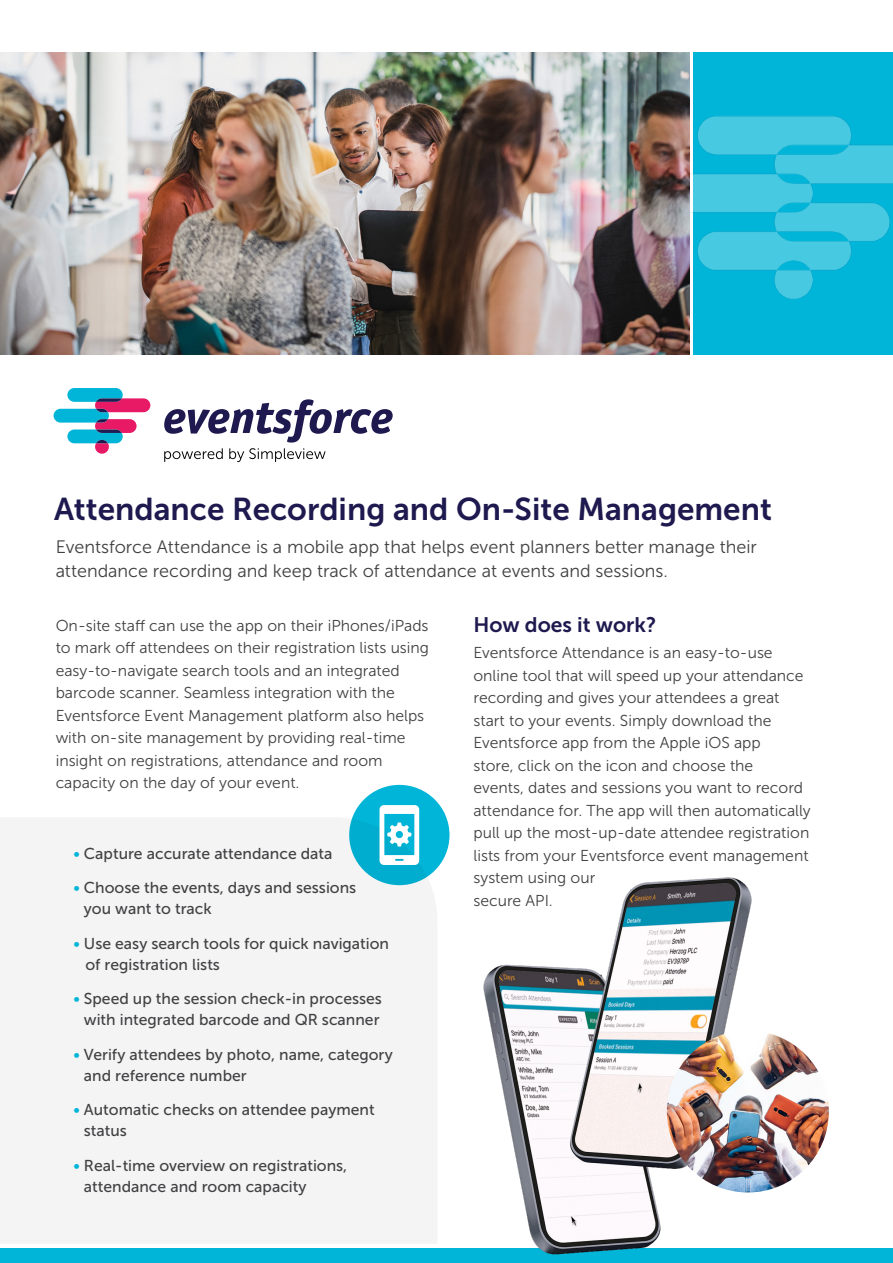
<style>
.page{position:relative;width:893px;height:1263px;background:#fff}
.page>*{position:absolute;margin:0;border:0;box-sizing:border-box;transform-origin:0 0}
.t1{font:31.5px "Museo Sans 700";color:#1e194e}
.t2{font:21px "Museo Sans 700";color:#1e194e}
.t3{font:18px/24px "Museo Sans 300";color:#414042}
.t4{font:15.75px/22.5px "Museo Sans 300";color:#414042}
.t5{font:15.75px/21px "Museo Sans 500";color:#414042}
.s1{color:#00b5d7}
</style>
<div class="page">
<div style="left:0;top:818px;width:437px;height:425px;background:#f4f4f5"></div>
<div style="left:693px;top:52px;width:200px;height:303px;background:#00b5d7"></div>
<img style="left:689px;top:88px;width:204px;height:232px">
<img style="left:0;top:52px;width:689px;height:303px">
<div style="left:0;top:1248px;width:893px;height:15px;background:#00b5d7"></div>
<svg style="left:54px;top:388px;width:96px;height:66px"></svg>
<svg style="left:164px;top:399px;width:229px;height:63px"></svg>
<img style="left:483px;top:877px;width:280px;height:378px">
<div style="left:349px;top:785px;width:100px;height:100px;background:#00b5d7;border-radius:50%"></div>
<svg style="left:379px;top:805px;width:40px;height:60px"></svg>
<img style="left:667px;top:1030px;width:162px;height:162px;border-radius:81px">
<h1 class="t1" style="left:54px;top:492px;width:719px">Attendance Recording and On-Site Management</h1>
<p class="t3" style="left:56px;top:535px;width:703px">Eventsforce Attendance is a mobile app that helps event planners better manage their attendance recording and keep track of attendance at events and sessions.</p>
<p class="t4" style="left:56px;top:614px;width:375px">On-site staff can use the app on their iPhones/iPads to mark off attendees on their registration lists using easy-to-navigate search tools and an integrated barcode scanner. Seamless integration with the Eventsforce Event Management platform also helps with on-site management by providing real-time insight on registrations, attendance and room capacity on the day of your event.</p>
<h2 class="t2" style="left:473px;top:613px;width:184px">How does it work?</h2>
<p class="t4" style="left:473px;top:642px;width:339px">Eventsforce Attendance is an easy-to-use online tool that will speed up your attendance recording and gives your attendees a great start to your events. Simply download the Eventsforce app from the Apple iOS app<br>store, click on the icon and choose the<br>events, dates and sessions you want to record attendance for. The app will then automatically pull up the most-up-date attendee registration lists from your Eventsforce event management system using our<br>secure API.</p>
<p class="t5" style="left:73px;top:843px;width:261px"><span class="s1">•</span> Capture accurate attendance data</p>
<p class="t5" style="left:84px;top:877px;width:274px;text-indent:-11px"><span class="s1">•</span> Choose the events, days and sessions you want to track</p>
<p class="t5" style="left:85px;top:933px;width:305px;text-indent:-12px"><span class="s1">•</span> Use easy search tools for quick navigation of registration lists</p>
<p class="t5" style="left:73px;top:988px;width:310px;text-align:center"><span class="s1">•</span> Speed up the session check-in processes with integrated barcode and QR scanner</p>
<p class="t5" style="left:84px;top:1044px;width:310px;text-indent:-11px"><span class="s1">•</span> Verify attendees by photo, name, category and reference number</p>
<p class="t5" style="left:84px;top:1099px;width:292px;text-indent:-11px"><span class="s1">•</span> Automatic checks on attendee payment status</p>
<p class="t5" style="left:84px;top:1155px;width:265px;text-indent:-11px"><span class="s1">•</span> Real-time overview on registrations, attendance and room capacity</p>
</div>
